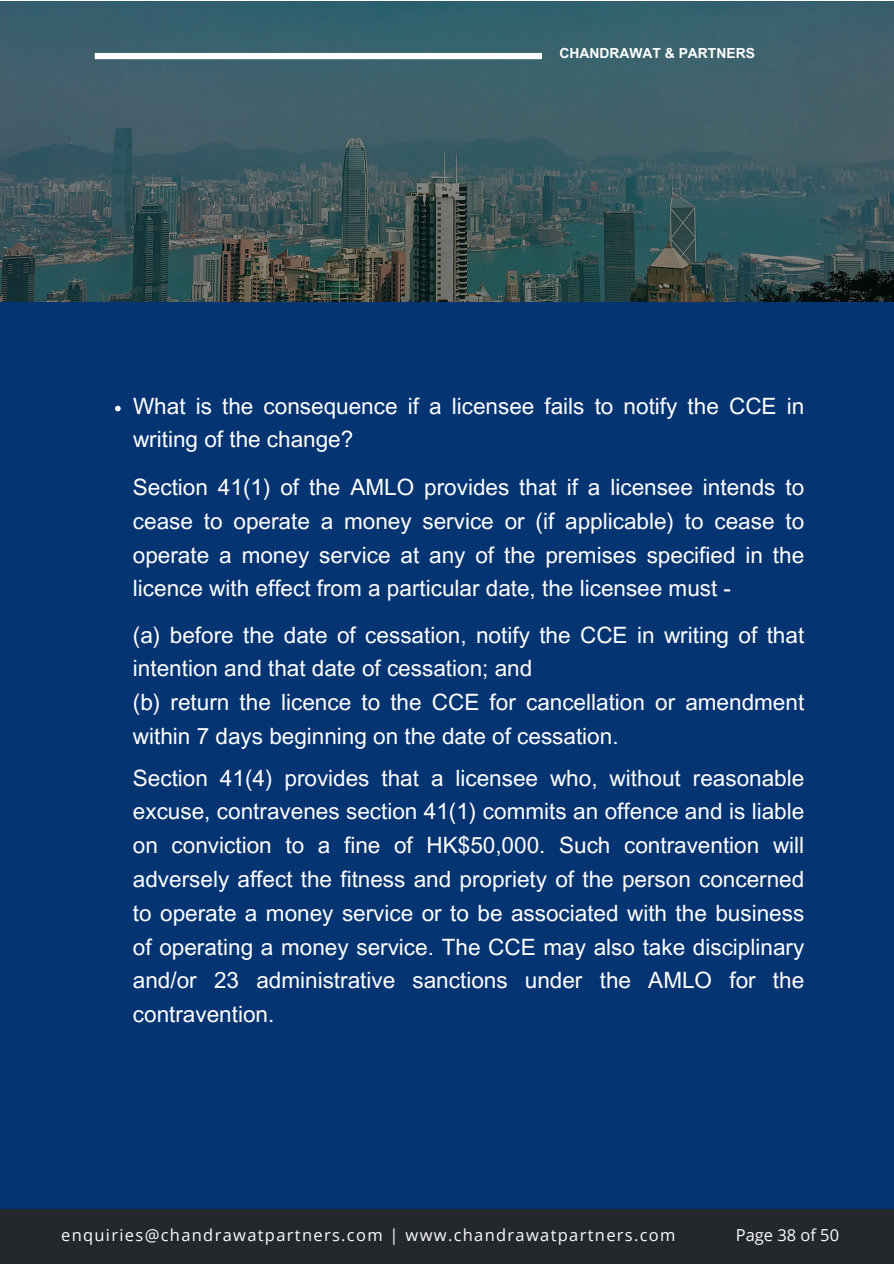
<style>
.page{position:relative;width:894px;height:1264px;background:#fff}
.page>*{position:absolute;margin:0;border:0;box-sizing:border-box;transform-origin:0 0}
.t1{font:22.5px/33.8px "Arial MT Pro";color:#fff}
.t2{font:16.5px "Open Sans";letter-spacing:.08em;color:#fdfcfd}
.t3{font:16.5px "Open Sans";color:#fdfcfd}
.t4{font:700 13.8px "Arial MT Pro";color:#fff}
</style>
<div class="page">
<img style="left:0;top:1px;width:893px;height:301px">
<div style="left:0;top:302px;width:893px;height:960px;background:#053472"></div>
<div style="left:95px;top:53px;width:447px;height:6px;background:#fff"></div>
<div style="left:0;top:1209px;width:893px;height:53px;background:#23282d"></div>
<svg style="left:115px;top:406px;width:6px;height:5px"></svg>
<p class="t4" style="left:559px;top:48px;width:197px">CHANDRAWAT &amp; PARTNERS</p>
<h1 class="t1" style="left:133px;top:391px;width:672px">What is the consequence if a licensee fails to notify the CCE in writing of the change?</h1>
<h1 class="t1" style="left:133px;top:473px;width:672px;text-align:justify">Section 41(1) of the AMLO provides that if a licensee intends to cease to operate a money service or (if applicable) to cease to operate a money service at any of the premises specified in the licence with effect from a particular date, the licensee must -</h1>
<h1 class="t1" style="left:133px;top:620px;width:672px">(a) before the date of cessation, notify the CCE in writing of that intention and that date of cessation; and<br>(b) return the licence to the CCE for cancellation or amendment within 7 days beginning on the date of cessation.</h1>
<p class="t1" style="left:133px;top:763px;width:672px;text-align:justify">Section 41(4) provides that a licensee who, without reasonable excuse, contravenes section 41(1) commits an offence and is liable on conviction to a fine of HK$50,000. Such contravention will adversely affect the fitness and propriety of the person concerned to operate a money service or to be associated with the business of operating a money service. The CCE may also take disciplinary and/or 23 administrative sanctions under the AMLO for the contravention.</p>
<p class="t2" style="left:61px;top:1223px;width:615px">enquiries@chandrawatpartners.com | www.chandrawatpartners.com</p>
<p class="t3" style="left:735px;top:1223px;width:105px">Page 38 of 50</p>
</div>
